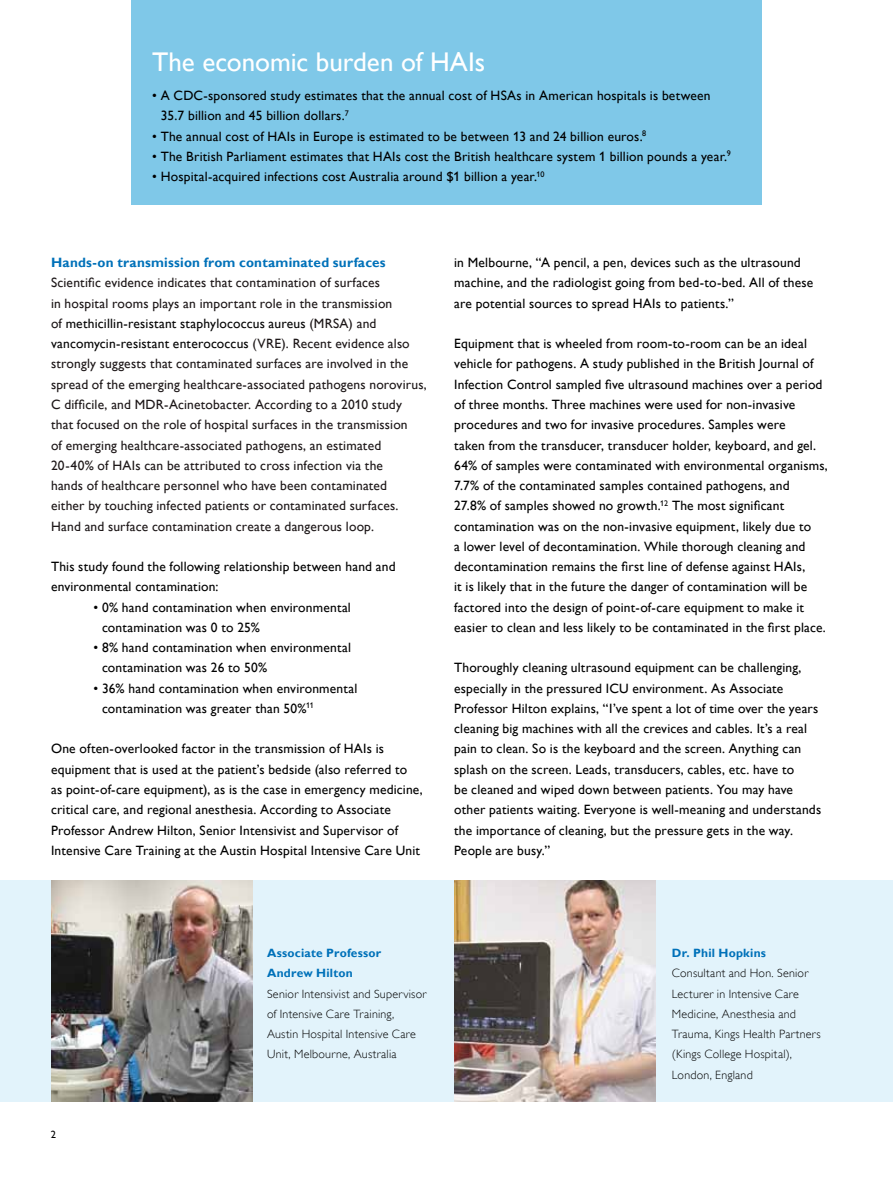
<style>
.page{position:relative;width:893px;height:1187px;background:#fff}
.page>*{position:absolute;margin:0;border:0;box-sizing:border-box;transform-origin:0 0}
.t1{font:27px "Gill Sans Alt One WGL";color:#fff}
.t2{font:13.5px/20.2px "Gill Sans Alt One WGL";letter-spacing:.015em;color:#000}
.t3{font:13.5px/20.2px "Gill Sans Alt One WGL";letter-spacing:.015em;color:#1d1718}
.t4{font:700 13.5px "Gill Sans Alt One WGL";letter-spacing:.015em;color:#0071b9}
.t5{font:12px/20.2px "Gill Sans Alt One WGL Light";letter-spacing:.02em;color:#000}
.t6{font:700 12px/20.2px "Gill Sans Alt One WGL";letter-spacing:.02em;color:#0071b9}
.t7{font:10.5px "Gill Sans Alt One WGL";color:#000}
.s1{color:#050505}
</style>
<div class="page">
<div style="left:0;top:880px;width:893px;height:221px;background:#e2f3fb"></div>
<div style="left:131px;top:0;width:631px;height:204px;background:#7fc8e8"></div>
<img style="left:51px;top:880px;width:202px;height:221px">
<img style="left:454px;top:880px;width:202px;height:221px">
<h1 class="t1" style="left:152px;top:44px;width:335px">The economic burden of HAIs</h1>
<p class="t2" style="left:161px;top:85px;width:551px;text-indent:-9px">• A CDC-sponsored study estimates that the annual cost of HSAs in American hospitals is between<br>35.7 billion and 45 billion dollars.<sup>7</sup></p>
<p class="t2" style="left:152px;top:126px;width:496px">• The annual cost of HAIs in Europe is estimated to be between 13 and 24 billion euros.<sup>8</sup></p>
<p class="t2" style="left:152px;top:146px;width:580px">• The British Parliament estimates that HAIs cost the British healthcare system 1 billion pounds a year.<sup>9</sup></p>
<p class="t2" style="left:152px;top:166px;width:394px">• Hospital-acquired infections cost Australia around $1 billion a year.<sup>10</sup></p>
<p class="t4" style="left:51px;top:253px;width:336px">Hands-on transmission from contaminated surfaces</p>
<p class="t3" style="left:51px;top:272px;width:377px">Scientific evidence indicates that contamination of surfaces<br>in hospital rooms plays an important role in the transmission<br>of <span class="s1">methicillin-resistant staphylococcus aureus</span> (MRSA) and <span class="s1">vancomycin-resistant enterococcus</span> (VRE). Recent evidence also strongly suggests that contaminated surfaces are involved in the spread of the emerging healthcare-associated pathogens norovirus, C difficile, and MDR-Acinetobacter. According to a 2010 study that focused on the role of hospital surfaces in the transmission<br>of emerging healthcare-associated pathogens, an estimated 20-40% of HAIs can be attributed to cross infection via the<br>hands of healthcare personnel who have been contaminated<br>either by touching infected patients or contaminated surfaces.<br>Hand and surface contamination create a dangerous loop.</p>
<p class="t2" style="left:51px;top:556px;width:346px">This study found the following relationship between hand and environmental contamination:</p>
<p class="t2" style="left:102px;top:596px;width:250px;text-indent:-9px">• 0% hand contamination when environmental contamination was 0 to 25%</p>
<p class="t2" style="left:102px;top:637px;width:250px;text-indent:-9px">• 8% hand contamination when environmental contamination was 26 to 50%</p>
<p class="t2" style="left:102px;top:677px;width:257px;text-indent:-9px">• 36% hand contamination when environmental contamination was greater than 50%<sup>11</sup></p>
<p class="t2" style="left:51px;top:738px;width:373px">One often-overlooked factor in the transmission of HAIs is equipment that is used at the patient’s bedside (also referred to<br>as point-of-care equipment), as is the case in emergency medicine, critical care, and regional anesthesia. According to Associate Professor Andrew Hilton, Senior Intensivist and Supervisor of Intensive Care Training at the Austin Hospital Intensive Care Unit</p>
<p class="t2" style="left:454px;top:252px;width:361px">in Melbourne, “A pencil, a pen, devices such as the ultrasound machine, and the radiologist going from bed-to-bed. All of these are potential sources to spread HAIs to patients.”</p>
<p class="t2" style="left:454px;top:333px;width:375px">Equipment that is wheeled from room-to-room can be an ideal vehicle for pathogens. A study published in the British Journal of Infection Control sampled five ultrasound machines over a period of three months. Three machines were used for non-invasive procedures and two for invasive procedures. Samples were<br>taken from the transducer, transducer holder, keyboard, and gel.<br>64% of samples were contaminated with environmental organisms, 7.7% of the contaminated samples contained pathogens, and<br>27.8% of samples showed no growth.<sup>12</sup> The most significant contamination was on the non-invasive equipment, likely due to<br>a lower level of decontamination. While thorough cleaning and decontamination remains the first line of defense against HAIs,<br>it is likely that in the future the danger of contamination will be factored into the design of point-of-care equipment to make it easier to clean and less likely to be contaminated in the first place.</p>
<p class="t2" style="left:454px;top:657px;width:369px">Thoroughly cleaning ultrasound equipment can be challenging, especially in the pressured ICU environment. As Associate Professor Hilton explains, “I’ve spent a lot of time over the years cleaning big machines with all the crevices and cables. It’s a real pain to clean. So is the keyboard and the screen. Anything can splash on the screen. Leads, transducers, cables, etc. have to<br>be cleaned and wiped down between patients. You may have other patients waiting. Everyone is well-meaning and understands the importance of cleaning, but the pressure gets in the way.<br>People are busy.”</p>
<p class="t7" style="left:51px;top:1127px;width:7px">2</p>
<p class="t6" style="left:267px;top:942px;width:116px">Associate Professor<br>Andrew Hilton</p>
<p class="t5" style="left:267px;top:983px;width:161px">Senior Intensivist and Supervisor of Intensive Care Training,<br>Austin Hospital Intensive Care<br>Unit, Melbourne, Australia</p>
<p class="t6" style="left:672px;top:942px;width:96px">Dr. Phil Hopkins</p>
<p class="t5" style="left:672px;top:963px;width:150px">Consultant and Hon. Senior<br>Lecturer in Intensive Care<br>Medicine, Anesthesia and<br>Trauma, Kings Health Partners (Kings College Hospital),<br>London, England</p>
</div>
